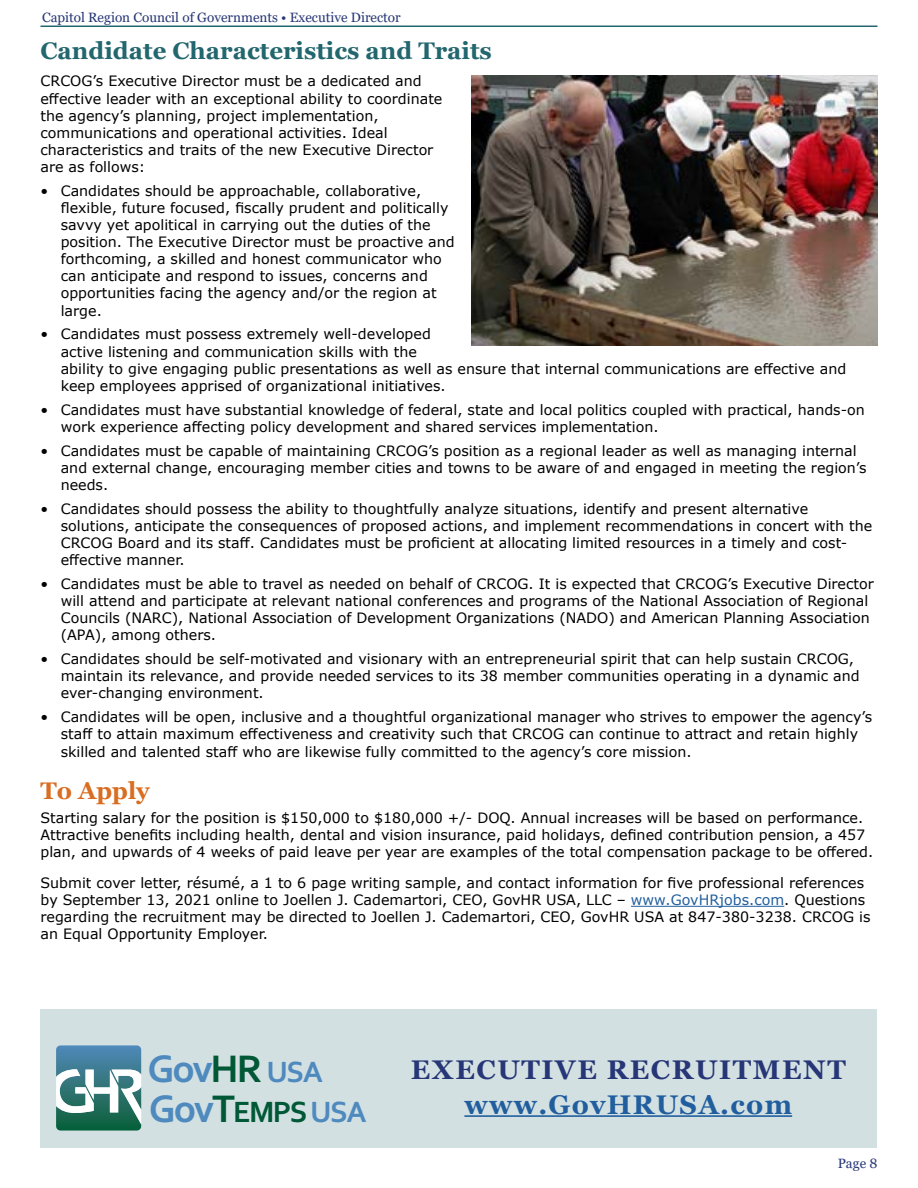
<style>
.page{position:relative;width:918px;height:1188px;background:#fff}
.page>*{position:absolute;margin:0;border:0;box-sizing:border-box;transform-origin:0 0}
.t1{font:700 40.35px "Corbel";letter-spacing:-.05em;color:#4f8abe}
.t2{font:700 30.75px "Corbel";letter-spacing:-.05em;color:#005836}
.t3{font:700 27px "Georgia";letter-spacing:.06em;color:#263676}
.t4{font:700 27px "Georgia";letter-spacing:.05em;color:#215e9e}
.t5{font:700 24px "Georgia";color:#22666e}
.t6{font:700 24px "Georgia";color:#d96d21}
.t7{font:14.25px/17.1px "Verdana";color:#000}
.t8{font:13.5px "Georgia";color:#263676}
.s1{color:#215e9e}
.s2{color:#005836}
.s3{font-size:30.75px}
.s4{font-size:40.35px;color:#4f8abe}
.s5{font-size:40.35px}
.s6{color:#4f8abe}
</style>
<div class="page">
<div style="left:40px;top:1009px;width:838px;height:139px;background:#d3e0e2"></div>
<hr style="left:631px;top:906px;width:153px;height:1px;background:#215e9e">
<img style="left:471px;top:76px;width:407px;height:270px">
<svg style="left:56px;top:1045px;width:85px;height:86px;background:#65989c"></svg>
<hr style="left:464px;top:1115px;width:328px;height:2px;background:#215e9e">
<hr style="left:40px;top:26px;width:838px;height:1px;background:#22666e">
<p class="t8" style="left:42px;top:9px;width:360px">Capitol Region Council of Governments • Executive Director</p>
<h3 class="t5" style="left:40px;top:35px;width:453px">Candidate Characteristics and Traits</h3>
<p class="t7" style="left:40px;top:73px;width:403px">CRCOG’s Executive Director must be a dedicated and effective leader with an exceptional ability to coordinate the agency’s planning, project implementation, communications and operational activities. Ideal characteristics and traits of the new Executive Director are as follows:</p>
<p class="t7" style="left:61px;top:182px;width:396px;text-indent:-20px">• Candidates should be approachable, collaborative, flexible, future focused, fiscally prudent and politically savvy yet apolitical in carrying out the duties of the position. The Executive Director must be proactive and forthcoming, a skilled and honest communicator who can anticipate and respond to issues, concerns and opportunities facing the agency and/or the region at large.</p>
<p class="t7" style="left:61px;top:326px;width:787px;text-indent:-20px">• Candidates must possess extremely well-developed<br>active listening and communication skills with the<br>ability to give engaging public presentations as well as ensure that internal communications are effective and keep employees apprised of organizational initiatives.</p>
<p class="t7" style="left:61px;top:401px;width:806px;text-indent:-20px">• Candidates must have substantial knowledge of federal, state and local politics coupled with practical, hands-on work experience affecting policy development and shared services implementation.</p>
<p class="t7" style="left:61px;top:442px;width:807px;text-indent:-20px">• Candidates must be capable of maintaining CRCOG’s position as a regional leader as well as managing internal and external change, encouraging member cities and towns to be aware of and engaged in meeting the region’s needs.</p>
<p class="t7" style="left:61px;top:500px;width:813px;text-indent:-20px">• Candidates should possess the ability to thoughtfully analyze situations, identify and present alternative solutions, anticipate the consequences of proposed actions, and implement recommendations in concert with the CRCOG Board and its staff. Candidates must be proficient at allocating limited resources in a timely and cost&shy;effective manner.</p>
<p class="t7" style="left:61px;top:575px;width:815px;text-indent:-20px">• Candidates must be able to travel as needed on behalf of CRCOG. It is expected that CRCOG’s Executive Director will attend and participate at relevant national conferences and programs of the National Association of Regional Councils (NARC), National Association of Development Organizations (NADO) and American Planning Association (APA), among others.</p>
<p class="t7" style="left:61px;top:650px;width:801px;text-indent:-20px">• Candidates should be self-motivated and visionary with an entrepreneurial spirit that can help sustain CRCOG, maintain its relevance, and provide needed services to its 38 member communities operating in a dynamic and ever-changing environment.</p>
<p class="t7" style="left:61px;top:708px;width:813px;line-height:17.5px;text-indent:-20px">• Candidates will be open, inclusive and a thoughtful organizational manager who strives to empower the agency’s staff to attain maximum effectiveness and creativity such that CRCOG can continue to attract and retain highly skilled and talented staff who are likewise fully committed to the agency’s core mission.</p>
<h3 class="t6" style="left:40px;top:776px;width:111px">To Apply</h3>
<p class="t7" style="left:40px;top:809px;width:834px">Starting salary for the position is $150,000 to $180,000 +/- DOQ. Annual increases will be based on performance.<br>Attractive benefits including health, dental and vision insurance, paid holidays, defined contribution pension, a 457 plan, and upwards of 4 weeks of paid leave per year are examples of the total compensation package to be offered.</p>
<p class="t7" style="left:40px;top:874px;width:831px">Submit cover letter, résumé, a 1 to 6 page writing sample, and contact information for five professional references by September 13, 2021 online to Joellen J. Cademartori, CEO, GovHR USA, LLC – <span class="s1">www.GovHRjobs.com</span>. Questions regarding the recruitment may be directed to Joellen J. Cademartori, CEO, GovHR USA at 847-380-3238. CRCOG is an Equal Opportunity Employer.</p>
<h1 class="t1" style="left:147px;top:1043px;width:177px">Gov<span class="s2">HR</span> <span class="s3">USA</span></h1>
<h2 class="t2" style="left:149px;top:1093px;width:219px"><span class="s4">Gov</span><span class="s5">T</span>EMPS<span class="s6">USA</span></h2>
<h3 class="t3" style="left:411px;top:1053px;width:437px">EXECUTIVE RECRUITMENT</h3>
<h3 class="t4" style="left:464px;top:1087px;width:329px">www.GovHRUSA.com</h3>
<p class="t8" style="left:838px;top:1155px;width:41px">Page 8</p>
</div>
